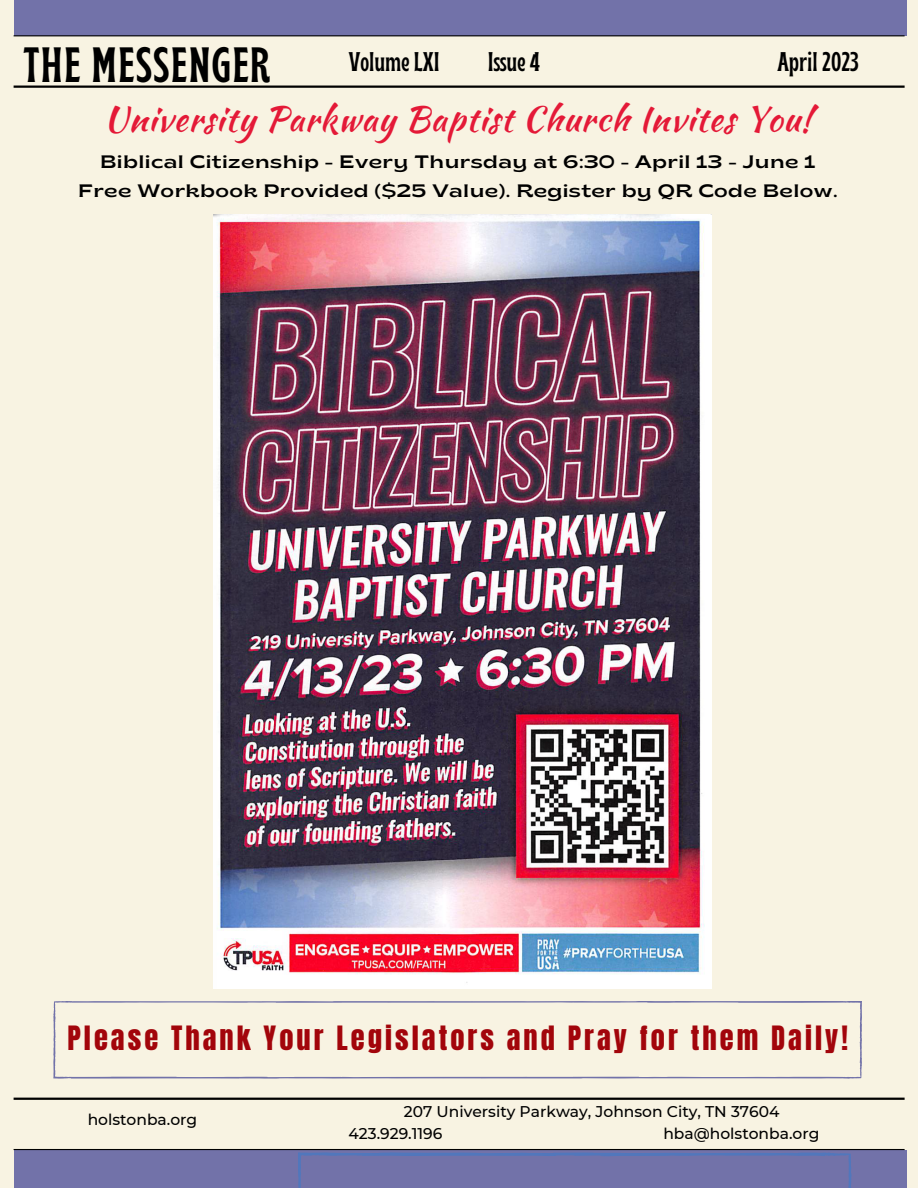
<style>
.page{position:relative;width:918px;height:1188px;background:#f8f3e2}
.page>*{position:absolute;margin:0;border:0;box-sizing:border-box;transform-origin:0 0}
.t1{font:700 condensed 49.5px "Brice";letter-spacing:.025em;color:#000}
.t2{font:34.5px "Kaushan Script";letter-spacing:.025em;color:#e41937}
.t3{font:28.5px "Anton";letter-spacing:.105em;color:#a2050b}
.t4{font:700 condensed 27px "Brice";color:#000}
.t5{font:semi-expanded 18px/29px "Brice";letter-spacing:.025em;color:#000;text-align:center}
.t6{font:500 15.45px/21.3px "Montserrat";color:#000}
</style>
<div class="page">
<hr style="left:14px;top:86px;width:891px;height:2px;background:#000">
<div style="left:14px;top:1150px;width:892px;height:38px;background:#7272a9"></div>
<hr style="left:14px;top:1149px;width:891px;height:1px;background:#000">
<div style="left:14px;top:0;width:892px;height:35px;background:#7272a9"></div>
<hr style="left:14px;top:35px;width:891px;height:1px;background:#000">
<hr style="left:14px;top:1098px;width:891px;height:2px;background:#000">
<svg style="left:298px;top:1152px;width:553px;height:36px"></svg>
<img style="left:214px;top:215px;width:497px;height:774px">
<svg style="left:53px;top:1001px;width:809px;height:78px"></svg>
<h1 class="t1" style="left:24px;top:44px;width:248px">THE MESSENGER</h1>
<h3 class="t4" style="left:349px;top:51px;width:92px">Volume LXI</h3>
<h3 class="t4" style="left:488px;top:51px;width:53px">Issue 4</h3>
<h3 class="t4" style="left:777px;top:51px;width:83px">April 2023</h3>
<h2 class="t2" style="left:104px;top:94px;width:709px">University Parkway Baptist Church Invites You!</h2>
<p class="t5" style="left:78px;top:149px;width:761px">Biblical Citizenship - Every Thursday at 6:30 - April 13 - June 1<br>Free Workbook Provided ($25 Value). Register by QR Code Below.</p>
<h3 class="t3" style="left:67px;top:1017px;width:782px">Please Thank Your Legislators and Pray for them Daily!</h3>
<p class="t6" style="left:88px;top:1109px;width:111px">holstonba.org</p>
<p class="t6" style="left:349px;top:1101px;width:432px;text-indent:55px">207 University Parkway, Johnson City, TN 37604<br>423.929.1196</p>
<p class="t6" style="left:663px;top:1123px;width:158px">hba@holstonba.org</p>
</div>
